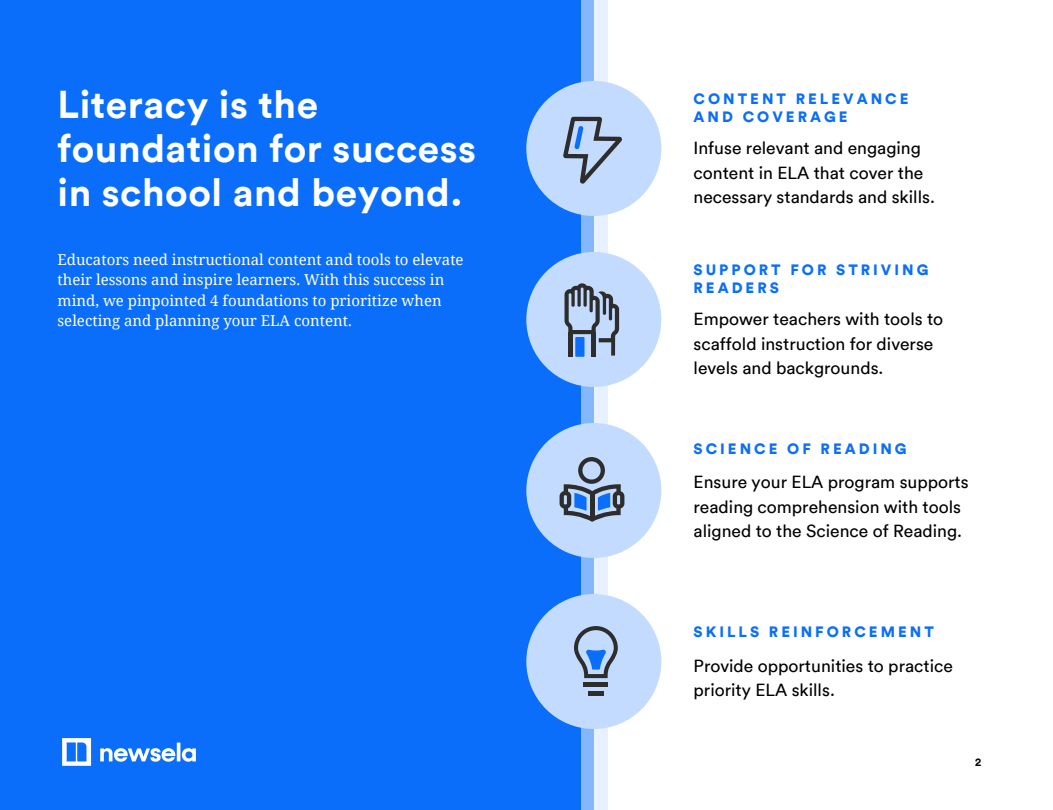
<style>
.page{position:relative;width:1053px;height:810px;background:#fff}
.page>*{position:absolute;margin:0;border:0;box-sizing:border-box;transform-origin:0 0}
.t1{font:700 38.75px/44px "Circular";letter-spacing:.015em;color:#fff}
.t2{font:17.5px/24.4px "Circular";color:#000}
.t3{font:15px/20.6px "Noto Serif";color:#fff}
.t4{font:900 15px/17.8px "Circular";letter-spacing:.2em;color:#0a6efa}
.t5{font:700 11.25px "Circular";color:#000}
</style>
<div class="page">
<div style="left:0;top:0;width:580px;height:810px;background:#0a6efa"></div>
<img style="left:62px;top:738px;width:134px;height:28px">
<div style="left:526px;top:81px;width:135px;height:135px;background:#c2dbfe;border-radius:50%"></div>
<div style="left:526px;top:594px;width:135px;height:135px;background:#c2dbfe;border-radius:50%"></div>
<div style="left:526px;top:252px;width:135px;height:135px;background:#c2dbfe;border-radius:50%"></div>
<div style="left:526px;top:423px;width:135px;height:135px;background:#c2dbfe;border-radius:50%"></div>
<svg style="left:563px;top:117px;width:59px;height:67px"></svg>
<svg style="left:559px;top:457px;width:65px;height:65px"></svg>
<hr style="left:590px;top:493px;width:4px;height:26px;background:#2d2d2d">
<hr style="left:583px;top:683px;width:25px;height:4px;background:#2d2d2d">
<div style="left:588px;top:691px;width:15px;height:5px;background:#2d2d2d"></div>
<svg style="left:574px;top:626px;width:43px;height:52px"></svg>
<svg style="left:564px;top:283px;width:55px;height:74px"></svg>
<hr style="left:568px;top:332px;width:4px;height:25px;background:#2d2d2d">
<hr style="left:591px;top:332px;width:4px;height:25px;background:#2d2d2d">
<h1 class="t1" style="left:58px;top:82px;width:420px">Literacy is the foundation for success in school and beyond.</h1>
<p class="t3" style="left:58px;top:248px;width:407px">Educators need instructional content and tools to elevate their lessons and inspire learners. With this success in mind, we pinpointed 4 foundations to prioritize when selecting and planning your ELA content.</p>
<p class="t4" style="left:693px;top:90px;width:216px">CONTENT RELEVANCE<br>AND COVERAGE</p>
<p class="t2" style="left:693px;top:136px;width:243px">Infuse relevant and engaging content in ELA that cover the necessary standards and skills.</p>
<p class="t4" style="left:693px;top:260px;width:236px">SUPPORT FOR STRIVING<br>READERS</p>
<p class="t2" style="left:693px;top:307px;width:251px">Empower teachers with tools to scaffold instruction for diverse levels and backgrounds.</p>
<p class="t4" style="left:693px;top:439px;width:215px">SCIENCE OF READING</p>
<p class="t2" style="left:693px;top:470px;width:277px">Ensure your ELA program supports reading comprehension with tools aligned to the Science of Reading.</p>
<p class="t4" style="left:693px;top:623px;width:242px">SKILLS REINFORCEMENT</p>
<p class="t2" style="left:693px;top:653px;width:261px">Provide opportunities to practice priority ELA skills.</p>
<p class="t5" style="left:975px;top:754px;width:8px">2</p>
</div>
